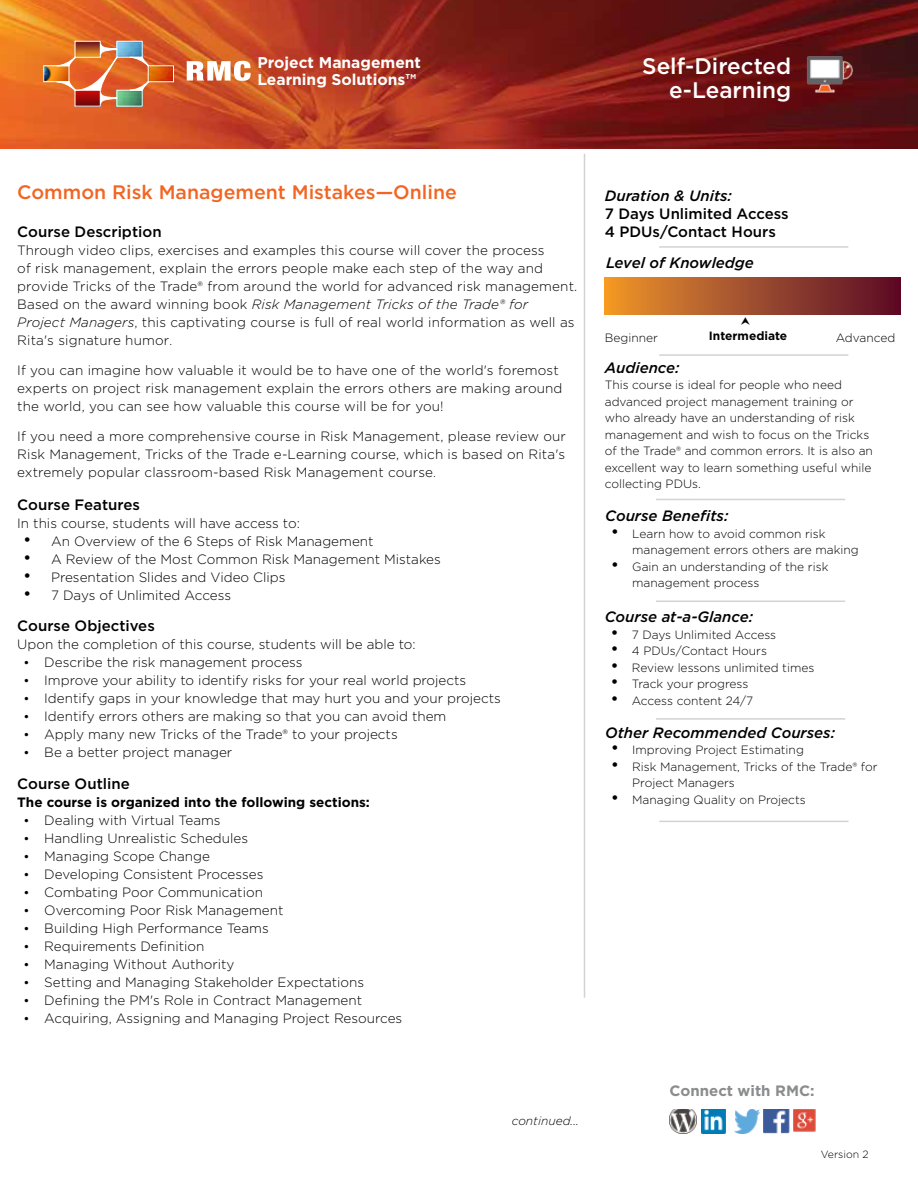
<style>
.page{position:relative;width:918px;height:1188px;background:#fff}
.page>*{position:absolute;margin:0;border:0;box-sizing:border-box;transform-origin:0 0}
.t1{font:500 22.5px/24px "Gotham";color:#fff;text-align:right}
.t2{font:500 19.5px "Gotham";color:#f26522}
.t3{font:700 15.6px/16.6px "Gotham";color:#fff}
.t4{font:500 15px/18px "Gotham";color:#000}
.t5{font:italic 500 15px "Gotham";color:#000}
.t6{font:700 15px "Gotham";color:#8a8c8e}
.t7{font:300 13.5px/18px "Gotham";color:#000}
.t8{font:700 13.5px "Gotham";color:#000}
.t9{font:300 12px/16.5px "Gotham";color:#000}
.t10{font:italic 300 12px "Gotham";color:#000}
.t11{font:700 12px "Gotham";color:#000}
.t12{font:300 10.5px "Gotham";color:#000}
.s1{font-style:italic}
.s2{font-size:12px}
.s3{font-family:"Arial";font-weight:400;font-size:18px}
.s4{font-family:"Times New Roman";font-weight:400}
</style>
<div class="page">
<img style="left:0;top:0;width:918px;height:148px">
<hr style="left:584px;top:154px;width:1px;height:844px;background:#d1d3d4">
<img style="left:794px;top:45px;width:74px;height:54px">
<img style="left:119px;top:92px;width:22px;height:13px">
<img style="left:77px;top:104px;width:22px;height:1px">
<img style="left:45px;top:67px;width:11px;height:13px">
<img style="left:119px;top:43px;width:22px;height:13px">
<img style="left:150px;top:67px;width:22px;height:13px">
<div style="left:117px;top:41px;width:26px;height:17px;border:1px solid #fff"></div>
<div style="left:117px;top:90px;width:26px;height:17px;border:1px solid #fff"></div>
<div style="left:75px;top:41px;width:26px;height:17px;border:1px solid #fff"></div>
<div style="left:43px;top:65px;width:26px;height:17px;border:1px solid #fff"></div>
<svg style="left:129px;top:80px;width:21px;height:11px"></svg>
<svg style="left:129px;top:57px;width:21px;height:10px"></svg>
<svg style="left:56px;top:43px;width:62px;height:61px"></svg>
<svg style="left:187px;top:61px;width:64px;height:20px"></svg>
<img style="left:701px;top:1109px;width:25px;height:25px">
<img style="left:734px;top:1109px;width:25px;height:25px">
<img style="left:670px;top:1109px;width:27px;height:25px">
<img style="left:764px;top:1109px;width:25px;height:25px">
<img style="left:793px;top:1109px;width:23px;height:23px">
<hr style="left:659px;top:246px;width:189px;height:2px;background:#d1d3d4">
<hr style="left:659px;top:354px;width:189px;height:2px;background:#d1d3d4">
<div style="left:605px;top:277px;width:296px;height:38px;background:linear-gradient(to right,#ed952c,#56092a)"></div>
<hr style="left:656px;top:601px;width:189px;height:1px;background:#d1d3d4">
<hr style="left:656px;top:718px;width:189px;height:2px;background:#d1d3d4">
<hr style="left:659px;top:821px;width:189px;height:1px;background:#d1d3d4">
<hr style="left:656px;top:499px;width:189px;height:1px;background:#d1d3d4">
<p class="t3" style="left:257px;top:54px;width:165px">Project Management<br>Learning Solutions™</p>
<h1 class="t1" style="left:642px;top:53px;width:151px">Self-Directed e-Learning</h1>
<h2 class="t2" style="left:17px;top:180px;width:441px">Common Risk Management Mistakes—Online</h2>
<p class="t4" style="left:17px;top:222px;width:146px">Course Description</p>
<p class="t7" style="left:17px;top:241px;width:562px">Through video clips, exercises and examples this course will cover the process<br>of risk management, explain the errors people make each step of the way and provide Tricks of the Trade® from around the world for advanced risk management.<br>Based on the award winning book <span class="s1">Risk Management Tricks of the Trade® for Project Managers</span>, this captivating course is full of real world information as well as Rita's signature humor<span class="s2">.</span></p>
<p class="t7" style="left:17px;top:361px;width:547px">If you can imagine how valuable it would be to have one of the world's foremost experts on project risk management explain the errors others are making around the world, you can see how valuable this course will be for you!</p>
<p class="t7" style="left:17px;top:427px;width:550px;text-align:justify">If you need a more comprehensive course in Risk Management, please review our Risk Management, Tricks of the Trade e-Learning course, which is based on Rita's extremely popular classroom-based Risk Management course<span class="s2">.</span></p>
<p class="t4" style="left:17px;top:495px;width:124px">Course Features</p>
<p class="t7" style="left:17px;top:514px;width:284px">In this course, students will have access to:</p>
<p class="t7" style="left:24px;top:532px;width:351px"><span class="s3">•</span> An Overview of the 6 Steps of Risk Management</p>
<p class="t7" style="left:24px;top:550px;width:418px"><span class="s3">•</span> A Review of the Most Common Risk Management Mistakes</p>
<p class="t7" style="left:24px;top:568px;width:263px"><span class="s3">•</span> Presentation Slides and Video Clips</p>
<p class="t7" style="left:24px;top:586px;width:209px"><span class="s3">•</span> 7 Days of Unlimited Access</p>
<p class="t4" style="left:17px;top:617px;width:139px">Course Objectives</p>
<p class="t7" style="left:17px;top:635px;width:400px">Upon the completion of this course, students will be able to:</p>
<p class="t7" style="left:24px;top:653px;width:280px"><span class="s4">•</span> Describe the risk management process</p>
<p class="t7" style="left:24px;top:671px;width:444px"><span class="s4">•</span> Improve your ability to identify risks for your real world projects</p>
<p class="t7" style="left:24px;top:689px;width:478px"><span class="s4">•</span> Identify gaps in your knowledge that may hurt you and your projects</p>
<p class="t7" style="left:24px;top:707px;width:424px"><span class="s4">•</span> Identify errors others are making so that you can avoid them</p>
<p class="t7" style="left:24px;top:725px;width:375px"><span class="s4">•</span> Apply many new Tricks of the Trade® to your projects</p>
<p class="t7" style="left:24px;top:743px;width:210px"><span class="s4">•</span> Be a better project manager</p>
<p class="t4" style="left:17px;top:774px;width:114px">Course Outline</p>
<p class="t8" style="left:17px;top:793px;width:354px">The course is organized into the following sections:</p>
<p class="t7" style="left:24px;top:811px;width:198px"><span class="s4">•</span> Dealing with Virtual Teams</p>
<p class="t7" style="left:24px;top:829px;width:226px"><span class="s4">•</span> Handling Unrealistic Schedules</p>
<p class="t7" style="left:24px;top:847px;width:187px"><span class="s4">•</span> Managing Scope Change</p>
<p class="t7" style="left:24px;top:865px;width:241px"><span class="s4">•</span> Developing Consistent Processes</p>
<p class="t7" style="left:24px;top:883px;width:240px"><span class="s4">•</span> Combating Poor Communication</p>
<p class="t7" style="left:24px;top:901px;width:261px"><span class="s4">•</span> Overcoming Poor Risk Management</p>
<p class="t7" style="left:24px;top:919px;width:246px"><span class="s4">•</span> Building High Performance Teams</p>
<p class="t7" style="left:24px;top:937px;width:182px"><span class="s4">•</span> Requirements Definition</p>
<p class="t7" style="left:24px;top:955px;width:212px"><span class="s4">•</span> Managing Without Authority</p>
<p class="t7" style="left:24px;top:973px;width:342px"><span class="s4">•</span> Setting and Managing Stakeholder Expectations</p>
<p class="t7" style="left:24px;top:991px;width:340px"><span class="s4">•</span> Defining the PM's Role in Contract Management</p>
<p class="t7" style="left:24px;top:1009px;width:380px"><span class="s4">•</span> Acquiring, Assigning and Managing Project Resources</p>
<p class="t10" style="left:512px;top:1113px;width:69px">continued...</p>
<p class="t5" style="left:605px;top:186px;width:129px">Duration &amp; Units:</p>
<p class="t4" style="left:605px;top:205px;width:185px">7 Days Unlimited Access<br>4 PDUs/Contact Hours</p>
<p class="t5" style="left:606px;top:252px;width:149px">Level of Knowledge</p>
<p class="t9" style="left:605px;top:329px;width:55px">Beginner</p>
<p class="t11" style="left:709px;top:328px;width:80px">Intermediate</p>
<p class="t9" style="left:836px;top:329px;width:61px">Advanced</p>
<p class="t5" style="left:605px;top:358px;width:76px">Audience:</p>
<p class="t9" style="left:605px;top:376px;width:270px">This course is ideal for people who need advanced project management training or who already have an understanding of risk management and wish to focus on the Tricks of the Trade® and common errors. It is also an excellent way to learn something useful while collecting PDUs.</p>
<p class="t5" style="left:605px;top:506px;width:125px">Course Benefits:</p>
<p class="t9" style="left:632px;top:525px;width:228px;text-indent:-20px"><span class="s3">•</span> Learn how to avoid common risk management errors others are making</p>
<p class="t9" style="left:632px;top:558px;width:198px;text-indent:-20px"><span class="s3">•</span> Gain an understanding of the risk management process</p>
<p class="t5" style="left:605px;top:607px;width:150px">Course at-a-Glance:</p>
<p class="t9" style="left:612px;top:626px;width:166px"><span class="s3">•</span> 7 Days Unlimited Access</p>
<p class="t9" style="left:612px;top:643px;width:157px"><span class="s3">•</span> 4 PDUs/Contact Hours</p>
<p class="t9" style="left:612px;top:659px;width:204px"><span class="s3">•</span> Review lessons unlimited times</p>
<p class="t9" style="left:612px;top:676px;width:138px"><span class="s3">•</span> Track your progress</p>
<p class="t9" style="left:612px;top:692px;width:143px"><span class="s3">•</span> Access content 24/7</p>
<p class="t5" style="left:605px;top:723px;width:232px">Other Recommended Courses:</p>
<p class="t9" style="left:612px;top:742px;width:193px"><span class="s3">•</span> Improving Project Estimating</p>
<p class="t9" style="left:632px;top:758px;width:247px;text-indent:-20px"><span class="s3">•</span> Risk Management, Tricks of the Trade® for<br>Project Managers</p>
<p class="t9" style="left:612px;top:791px;width:195px"><span class="s3">•</span> Managing Quality on Projects</p>
<p class="t6" style="left:670px;top:1081px;width:146px">Connect with RMC:</p>
<p class="t12" style="left:821px;top:1148px;width:49px">Version 2</p>
</div>
